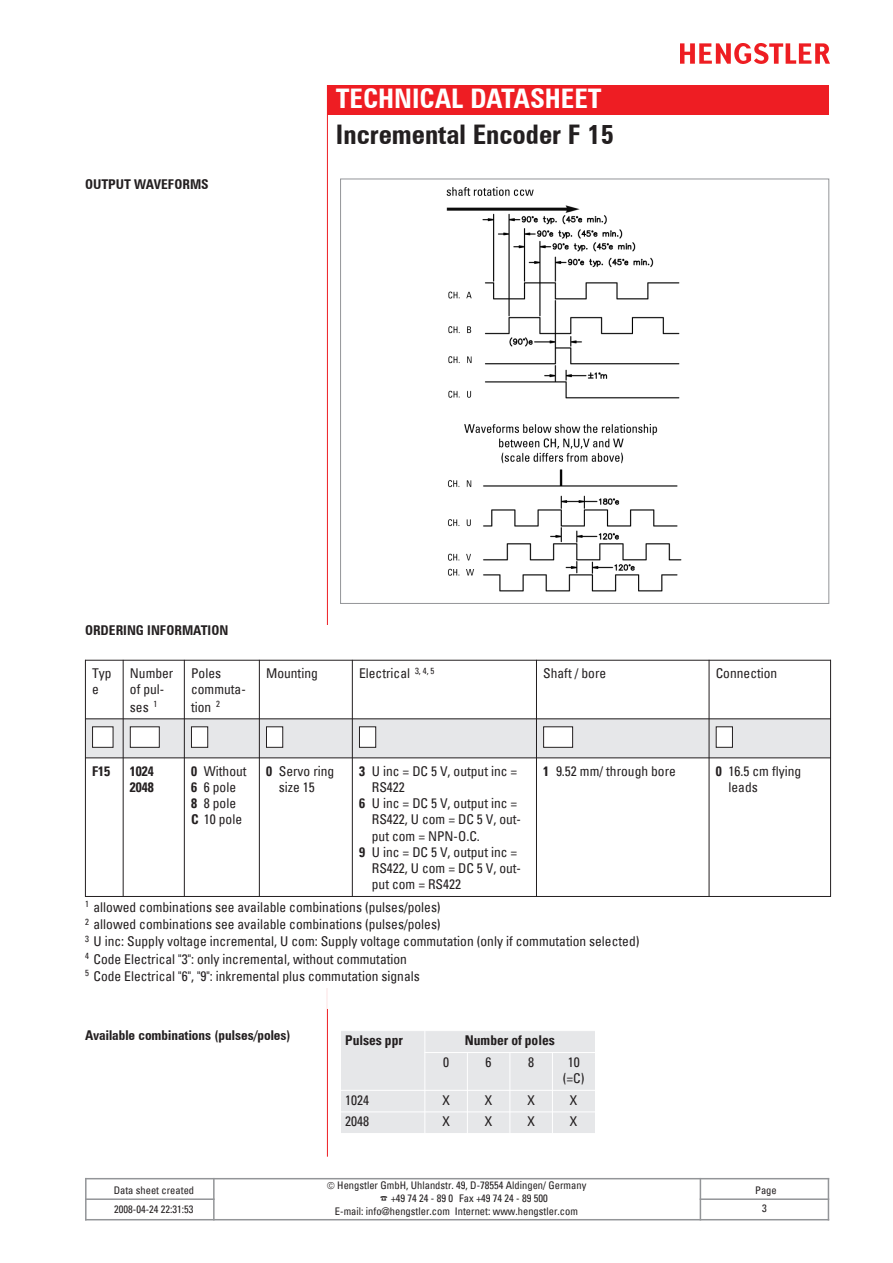
<style>
.page{position:relative;width:893px;height:1263px;background:#fff}
.page>*{position:absolute;margin:0;border:0;box-sizing:border-box;transform-origin:0 0}
.t1{font:700 condensed 27px "Zurich BT";color:#231f20}
.t2{font:700 condensed 27px "Zurich BT";color:#fff}
.t3{font:condensed 13.5px/16.2px "Univers";color:#231f20}
.t4{font:700 condensed 13.5px "Zurich BT";color:#231f20}
.t5{font:700 condensed 13.5px/16.2px "Univers";color:#231f20}
.t6{font:condensed 10.5px/19px "Univers";color:#231f20}
.s1{font-weight:700}
</style>
<div class="page">
<svg style="left:680px;top:63px;width:149px;height:1px"></svg>
<img style="left:680px;top:43px;width:149px;height:20px">
<hr style="left:85px;top:1178px;width:2px;height:42px;background:#939598">
<hr style="left:213px;top:1178px;width:2px;height:42px;background:#939598">
<hr style="left:700px;top:1178px;width:1px;height:42px;background:#939598">
<hr style="left:828px;top:1178px;width:1px;height:42px;background:#939598">
<hr style="left:85px;top:1178px;width:744px;height:1px;background:#939598">
<hr style="left:85px;top:1198px;width:130px;height:2px;background:#939598">
<hr style="left:700px;top:1198px;width:129px;height:2px;background:#939598">
<hr style="left:85px;top:1219px;width:744px;height:1px;background:#939598">
<div style="left:327px;top:85px;width:502px;height:30px;background:#ee1d23"></div>
<hr style="left:327px;top:85px;width:1px;height:1072px;background:#ee1d23">
<img style="left:446px;top:186px;width:236px;height:406px">
<div style="left:85px;top:625px;width:744px;height:14px;background:#fff"></div>
<div style="left:85px;top:639px;width:744px;height:21px;background:#fff"></div>
<div style="left:85px;top:719px;width:38px;height:39px;background:#e6e7e9"></div>
<div style="left:93px;top:727px;width:20px;height:20px;background:#fff"></div>
<div style="left:92px;top:726px;width:21px;height:22px;border:1px solid #231f20"></div>
<div style="left:123px;top:719px;width:61px;height:39px;background:#e6e7e9"></div>
<div style="left:130px;top:727px;width:29px;height:20px;background:#fff"></div>
<div style="left:130px;top:726px;width:30px;height:22px;border:1px solid #231f20"></div>
<div style="left:184px;top:719px;width:75px;height:39px;background:#e6e7e9"></div>
<div style="left:191px;top:727px;width:17px;height:20px;background:#fff"></div>
<div style="left:191px;top:726px;width:17px;height:22px;border:1px solid #231f20"></div>
<div style="left:259px;top:719px;width:93px;height:39px;background:#e6e7e9"></div>
<div style="left:266px;top:727px;width:17px;height:20px;background:#fff"></div>
<div style="left:266px;top:726px;width:17px;height:22px;border:1px solid #231f20"></div>
<div style="left:352px;top:719px;width:184px;height:39px;background:#e6e7e9"></div>
<div style="left:359px;top:727px;width:17px;height:20px;background:#fff"></div>
<div style="left:359px;top:726px;width:17px;height:22px;border:1px solid #231f20"></div>
<div style="left:536px;top:719px;width:173px;height:39px;background:#e6e7e9"></div>
<div style="left:544px;top:727px;width:29px;height:20px;background:#fff"></div>
<div style="left:543px;top:726px;width:30px;height:22px;border:1px solid #231f20"></div>
<div style="left:709px;top:719px;width:122px;height:39px;background:#e6e7e9"></div>
<div style="left:716px;top:727px;width:16px;height:20px;background:#fff"></div>
<div style="left:716px;top:726px;width:17px;height:22px;border:1px solid #231f20"></div>
<hr style="left:85px;top:660px;width:1px;height:237px;background:#231f20">
<hr style="left:123px;top:660px;width:1px;height:237px;background:#231f20">
<hr style="left:184px;top:660px;width:1px;height:237px;background:#231f20">
<hr style="left:259px;top:660px;width:1px;height:237px;background:#231f20">
<hr style="left:352px;top:660px;width:1px;height:237px;background:#231f20">
<hr style="left:536px;top:660px;width:1px;height:237px;background:#231f20">
<hr style="left:709px;top:660px;width:1px;height:237px;background:#231f20">
<hr style="left:830px;top:660px;width:1px;height:237px;background:#231f20">
<hr style="left:85px;top:660px;width:746px;height:1px;background:#231f20">
<hr style="left:85px;top:718px;width:746px;height:1px;background:#231f20">
<hr style="left:85px;top:757px;width:746px;height:1px;background:#231f20">
<hr style="left:85px;top:896px;width:746px;height:1px;background:#231f20">
<div style="left:85px;top:897px;width:740px;height:91px;background:#fff"></div>
<svg style="left:327px;top:988px;width:1px;height:21px"></svg>
<div style="left:341px;top:1030px;width:84px;height:60px;background:#e6e7e9"></div>
<div style="left:425px;top:1030px;width:170px;height:22px;background:#e6e7e9"></div>
<div style="left:425px;top:1052px;width:42px;height:38px;background:#e6e7e9"></div>
<div style="left:467px;top:1052px;width:43px;height:38px;background:#e6e7e9"></div>
<div style="left:510px;top:1052px;width:42px;height:38px;background:#e6e7e9"></div>
<div style="left:552px;top:1052px;width:43px;height:38px;background:#e6e7e9"></div>
<div style="left:341px;top:1090px;width:84px;height:22px;background:#e6e7e9"></div>
<div style="left:425px;top:1090px;width:42px;height:22px;background:#e6e7e9"></div>
<div style="left:467px;top:1090px;width:43px;height:22px;background:#e6e7e9"></div>
<div style="left:510px;top:1090px;width:42px;height:22px;background:#e6e7e9"></div>
<div style="left:552px;top:1090px;width:43px;height:22px;background:#e6e7e9"></div>
<div style="left:341px;top:1112px;width:84px;height:22px;background:#e6e7e9"></div>
<div style="left:425px;top:1112px;width:42px;height:22px;background:#e6e7e9"></div>
<div style="left:467px;top:1112px;width:43px;height:22px;background:#e6e7e9"></div>
<div style="left:510px;top:1112px;width:42px;height:22px;background:#e6e7e9"></div>
<div style="left:552px;top:1112px;width:43px;height:22px;background:#e6e7e9"></div>
<hr style="left:424px;top:1030px;width:1px;height:104px;background:#fff">
<hr style="left:467px;top:1052px;width:1px;height:82px;background:#fff">
<hr style="left:509px;top:1052px;width:1px;height:82px;background:#fff">
<hr style="left:552px;top:1052px;width:1px;height:82px;background:#fff">
<hr style="left:340px;top:1030px;width:255px;height:1px;background:#fff">
<hr style="left:424px;top:1052px;width:171px;height:1px;background:#fff">
<hr style="left:340px;top:1090px;width:255px;height:1px;background:#fff">
<hr style="left:340px;top:1111px;width:255px;height:1px;background:#fff">
<hr style="left:340px;top:1133px;width:255px;height:1px;background:#fff">
<p class="t4" style="left:85px;top:176px;width:125px">OUTPUT WAVEFORMS</p>
<h1 class="t2" style="left:336px;top:82px;width:267px">TECHNICAL DATASHEET</h1>
<h1 class="t1" style="left:336px;top:118px;width:280px">Incremental Encoder F 15</h1>
<p class="t4" style="left:85px;top:622px;width:145px">ORDERING INFORMATION</p>
<p class="t3" style="left:92px;top:665px;width:21px">Typ e</p>
<p class="t3" style="left:130px;top:665px;width:45px;line-height:16.6px">Number of pul&shy;ses <sup>1</sup></p>
<p class="t3" style="left:191px;top:665px;width:56px;line-height:16.6px">Poles commuta&shy;tion <sup>2</sup></p>
<p class="t3" style="left:266px;top:665px;width:53px">Mounting</p>
<p class="t3" style="left:359px;top:665px;width:77px">Electrical <sup>3,</sup> <sup>4,</sup> <sup>5</sup></p>
<p class="t3" style="left:543px;top:665px;width:65px">Shaft / bore</p>
<p class="t3" style="left:716px;top:665px;width:63px">Connection</p>
<p class="t5" style="left:92px;top:763px;width:19px">F15</p>
<p class="t5" style="left:130px;top:763px;width:25px">1024<br>2048</p>
<p class="t3" style="left:191px;top:763px;width:57px"><span class="s1">0</span> Without<br><span class="s1">6</span> 6 pole<br><span class="s1">8</span> 8 pole<br><span class="s1">C</span> 10 pole</p>
<p class="t3" style="left:266px;top:763px;width:70px;text-align:center"><span class="s1">0</span> Servo ring size 15</p>
<p class="t3" style="left:359px;top:763px;width:160px"><span class="s1">3</span> U inc = DC 5 V, output inc =</p>
<p class="t3" style="left:372px;top:779px;width:34px">RS422</p>
<p class="t3" style="left:359px;top:795px;width:160px"><span class="s1">6</span> U inc = DC 5 V, output inc =</p>
<p class="t3" style="left:372px;top:811px;width:151px">RS422, U com = DC 5 V, out-</p>
<p class="t3" style="left:372px;top:827px;width:109px">put com = NPN-O.C.</p>
<p class="t3" style="left:359px;top:844px;width:160px"><span class="s1">9</span> U inc = DC 5 V, output inc =</p>
<p class="t3" style="left:372px;top:860px;width:151px">RS422, U com = DC 5 V, out-</p>
<p class="t3" style="left:372px;top:876px;width:91px">put com = RS422</p>
<p class="t3" style="left:543px;top:763px;width:134px"><span class="s1">1</span> 9.52 mm/ through bore</p>
<p class="t3" style="left:729px;top:763px;width:74px;text-indent:-13px"><span class="s1">0</span> 16.5 cm flying leads</p>
<p class="t3" style="left:85px;top:898px;width:556px;line-height:17.2px"><sup>1</sup> allowed combinations see available combinations (pulses/poles)<br><sup>2</sup> allowed combinations see available combinations (pulses/poles)<br><sup>3</sup> U inc: Supply voltage incremental, U com: Supply voltage commutation (only if commutation selected)<br><sup>4</sup> Code Electrical "3": only incremental, without commutation<br><sup>5</sup> Code Electrical "6", "9": inkremental plus commutation signals</p>
<p class="t4" style="left:85px;top:1027px;width:207px">Available combinations (pulses/poles)</p>
<p class="t5" style="left:345px;top:1032px;width:59px">Pulses ppr</p>
<p class="t5" style="left:465px;top:1032px;width:91px">Number of poles</p>
<p class="t3" style="left:443px;top:1054px;width:7px">0</p>
<p class="t3" style="left:486px;top:1054px;width:7px">6</p>
<p class="t3" style="left:528px;top:1054px;width:7px">8</p>
<p class="t3" style="left:563px;top:1054px;width:23px;text-align:center">10 (=C)</p>
<p class="t3" style="left:345px;top:1091px;width:25px">1024</p>
<p class="t3" style="left:442px;top:1091px;width:9px">X</p>
<p class="t3" style="left:485px;top:1091px;width:9px">X</p>
<p class="t3" style="left:527px;top:1091px;width:9px">X</p>
<p class="t3" style="left:570px;top:1091px;width:9px">X</p>
<p class="t3" style="left:345px;top:1113px;width:25px">2048</p>
<p class="t3" style="left:442px;top:1113px;width:9px">X</p>
<p class="t3" style="left:485px;top:1113px;width:9px">X</p>
<p class="t3" style="left:527px;top:1113px;width:9px">X</p>
<p class="t3" style="left:570px;top:1113px;width:9px">X</p>
<p class="t6" style="left:337px;top:1176px;width:250px">Hengstler GmbH, Uhlandstr. 49, D-78554 Aldingen/ Germany</p>
<p class="t6" style="left:380px;top:1188px;width:169px">☎ +49 74 24 - 89 0 Fax +49 74 24 - 89 500</p>
<p class="t6" style="left:335px;top:1201px;width:244px">E-mail: info@hengstler.com Internet: www.hengstler.com</p>
<p class="t6" style="left:762px;top:1199px;width:6px">3</p>
<p class="t6" style="left:114px;top:1180px;width:82px">Data sheet created<br>2008-04-24 22:31:53</p>
<p class="t6" style="left:755px;top:1180px;width:23px">Page</p>
</div>
